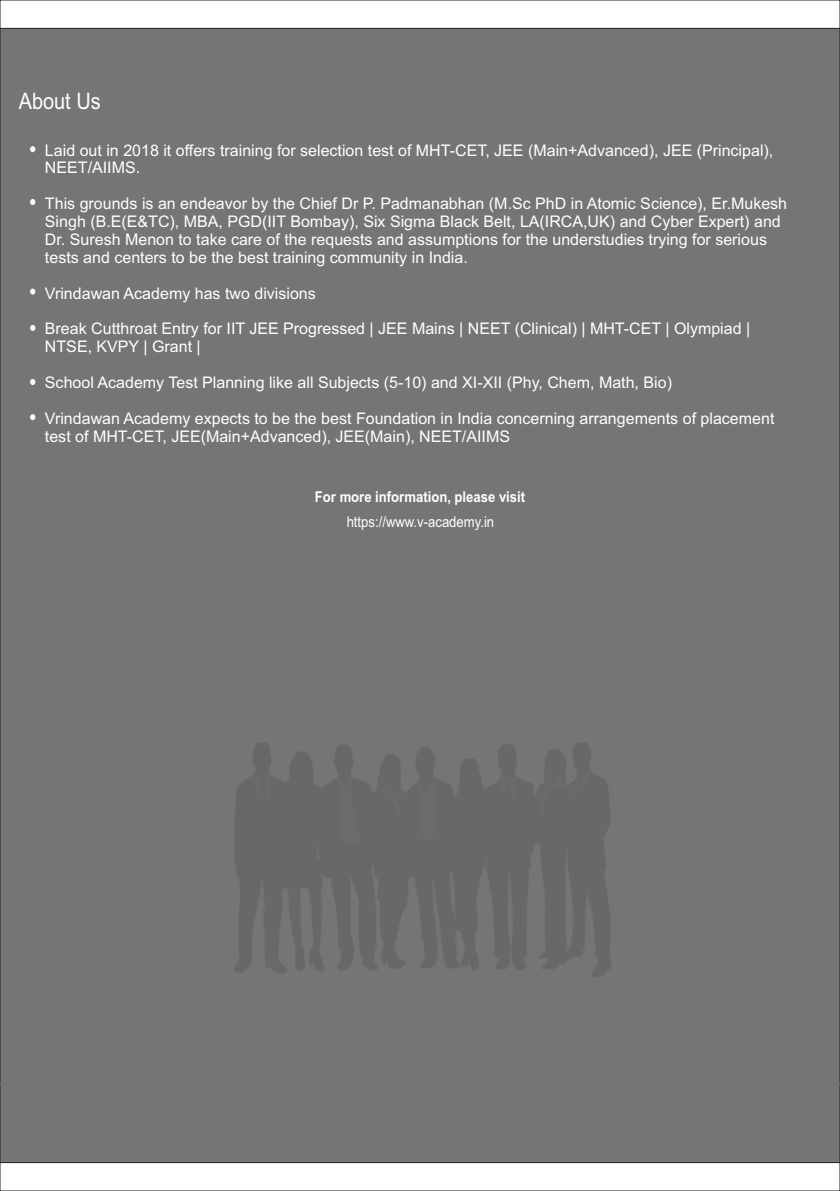
<style>
.page{position:relative;width:840px;height:1191px;background:#fff}
.page>*{position:absolute;margin:0;border:0;box-sizing:border-box;transform-origin:0 0}
.t1{font:22.8px "Arial";color:#fff;scale:.88 1}
.t2{font:16px/17.8px "Arial";color:#fff}
.t3{font:700 15px "Arial";color:#fff;scale:.88 1}
.t4{font:15px "Arial";color:#fff;scale:.88 1}
</style>
<div class="page">
<div style="left:0;top:27px;width:839px;height:1136px;background:#757575"></div>
<img style="left:152px;top:742px;width:535px;height:240px">
<hr style="left:0;top:1082px;width:839px;height:1px;background:#707070">
<svg style="left:30px;top:146px;width:5px;height:6px"></svg>
<svg style="left:30px;top:199px;width:5px;height:6px"></svg>
<svg style="left:30px;top:289px;width:5px;height:5px"></svg>
<svg style="left:30px;top:325px;width:5px;height:6px"></svg>
<svg style="left:30px;top:379px;width:5px;height:6px"></svg>
<svg style="left:30px;top:414px;width:5px;height:6px"></svg>
<h1 class="t1" style="left:19px;top:92px;width:95px">About Us</h1>
<p class="t2" style="left:45px;top:142px;width:729px">Laid out in 2018 it offers training for selection test of MHT-CET, JEE (Main+Advanced), JEE (Principal),<br>NEET/AIIMS.</p>
<p class="t2" style="left:45px;top:196px;width:743px">This grounds is an endeavor by the Chief Dr P. Padmanabhan (M.Sc PhD in Atomic Science), Er.Mukesh Singh (B.E(E&amp;TC), MBA, PGD(IIT Bombay), Six Sigma Black Belt, LA(IRCA,UK) and Cyber Expert) and Dr. Suresh Menon to take care of the requests and assumptions for the understudies trying for serious tests and centers to be the best training community in India.</p>
<p class="t2" style="left:45px;top:285px;width:272px">Vrindawan Academy has two divisions</p>
<p class="t2" style="left:45px;top:321px;width:706px">Break Cutthroat Entry for IIT JEE Progressed | JEE Mains | NEET (Clinical) | MHT-CET | Olympiad |<br>NTSE, KVPY | Grant |</p>
<p class="t2" style="left:45px;top:375px;width:628px">School Academy Test Planning like all Subjects (5-10) and XI-XII (Phy, Chem, Math, Bio)</p>
<p class="t2" style="left:45px;top:411px;width:730px">Vrindawan Academy expects to be the best Foundation in India concerning arrangements of placement test of MHT-CET, JEE(Main+Advanced), JEE(Main), NEET/AIIMS</p>
<p class="t3" style="left:315px;top:491px;width:240px">For more information, please visit</p>
<p class="t4" style="left:346px;top:516px;width:169px">https://www.v-academy.in</p>
</div>
